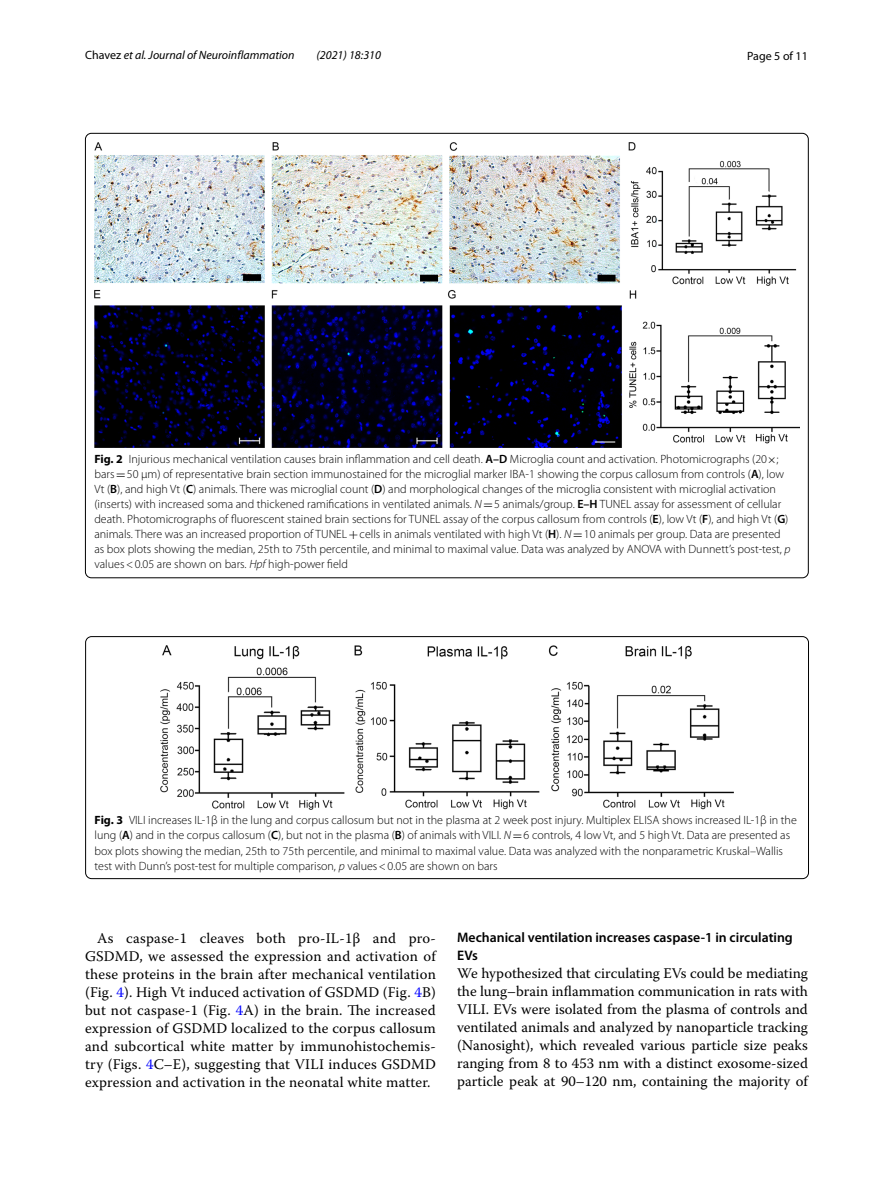
<style>
.page{position:relative;width:893px;height:1187px;background:#fff}
.page>*{position:absolute;margin:0;border:0;box-sizing:border-box;transform-origin:0 0}
.t1{font:14.7px/18px "Warnock Pro";letter-spacing:.005em;color:#000;text-align:justify}
.t2{font:600 13.8px/18px "Myriad Pro";color:#000}
.t3{font:300 12px/15px "Myriad Pro";color:#000}
.t4{font:italic 12px "Myriad Pro";color:#000}
.t5{font:12px "Myriad Pro";color:#000}
.s1{font-style:normal}
.s2{font-weight:700}
.s3{font-weight:600}
.s4{font-family:"MTSY";font-weight:400}
.s5{font-style:italic}
.s6{color:#00f}
</style>
<div class="page">
<img style="left:94px;top:142px;width:705px;height:306px">
<img style="left:161px;top:645px;width:572px;height:164px">
<div style="left:85px;top:636px;width:724px;height:242px;border:1px solid #000;border-radius:6px"></div>
<p class="t4" style="left:85px;top:48px;width:211px"><span class="s1">Chavez</span> et al. Journal of Neuroinflammation</p>
<p class="t4" style="left:316px;top:48px;width:66px">(2021) 18:310</p>
<p class="t5" style="left:747px;top:48px;width:62px">Page 5 of 11</p>
<p class="t3" style="left:94px;top:451px;width:698px"><span class="s2">Fig. 2</span> Injurious mechanical ventilation causes brain inflammation and cell death. <span class="s3">A–D</span> Microglia count and activation. Photomicrographs (20<span class="s4">×</span>; bars<span class="s4">=</span>50 µm) of representative brain section immunostained for the microglial marker IBA-1 showing the corpus callosum from controls (<span class="s3">A</span>), low Vt (<span class="s3">B</span>), and high Vt (<span class="s3">C</span>) animals. There was microglial count (<span class="s3">D</span>) and morphological changes of the microglia consistent with microglial activation (inserts) with increased soma and thickened ramifications in ventilated animals. <span class="s5">N</span><span class="s4">=</span>5 animals/group. <span class="s3">E–H</span> TUNEL assay for assessment of cellular death. Photomicrographs of fluorescent stained brain sections for TUNEL assay of the corpus callosum from controls (<span class="s3">E</span>), low Vt (<span class="s3">F</span>), and high Vt (<span class="s3">G</span>) animals. There was an increased proportion of TUNEL<span class="s4">+</span>cells in animals ventilated with high Vt (<span class="s3">H</span>). <span class="s5">N</span><span class="s4">=</span>10 animals per group. Data are presented as box plots showing the median, 25th to 75th percentile, and minimal to maximal value. Data was analyzed by ANOVA with Dunnett’s post-test, <span class="s5">p </span>values&lt;0.05 are shown on bars. <span class="s5">Hpf</span> high-power field</p>
<p class="t3" style="left:95px;top:813px;width:704px"><span class="s2">Fig. 3</span> VILI increases IL-1β in the lung and corpus callosum but not in the plasma at 2 week post injury. Multiplex ELISA shows increased IL-1β in the lung (<span class="s3">A</span>) and in the corpus callosum (<span class="s3">C</span>), but not in the plasma (<span class="s3">B</span>) of animals with VILI. <span class="s5">N</span><span class="s4">=</span>6 controls, 4 low Vt, and 5 high Vt. Data are presented as box plots showing the median, 25th to 75th percentile, and minimal to maximal value. Data was analyzed with the nonparametric Kruskal–Wallis test with Dunn’s post-test for multiple comparison, <span class="s5">p</span> values&lt;0.05 are shown on bars</p>
<p class="t1" style="left:85px;top:928px;width:352px;text-indent:12px">As caspase-1 cleaves both pro-IL-1β and pro-GSDMD, we assessed the expression and activation of these proteins in the brain after mechanical ventilation (Fig. <span class="s6">4</span>). High Vt induced activation of GSDMD (Fig. <span class="s6">4</span>B) but not caspase-1 (Fig. <span class="s6">4</span>A) in the brain. The increased expression of GSDMD localized to the corpus callosum and subcortical white matter by immunohistochemis&shy;try (Figs. <span class="s6">4</span>C–E), suggesting that VILI induces GSDMD expression and activation in the neonatal white matter.</p>
<p class="t2" style="left:457px;top:928px;width:337px">Mechanical ventilation increases caspase‑1 in circulating<br>EVs</p>
<p class="t1" style="left:457px;top:964px;width:352px">We hypothesized that circulating EVs could be mediating the lung–brain inflammation communication in rats with VILI. EVs were isolated from the plasma of controls and ventilated animals and analyzed by nanoparticle tracking (Nanosight), which revealed various particle size peaks ranging from 8 to 453 nm with a distinct exosome-sized particle peak at 90–120 nm, containing the majority of</p>
</div>
